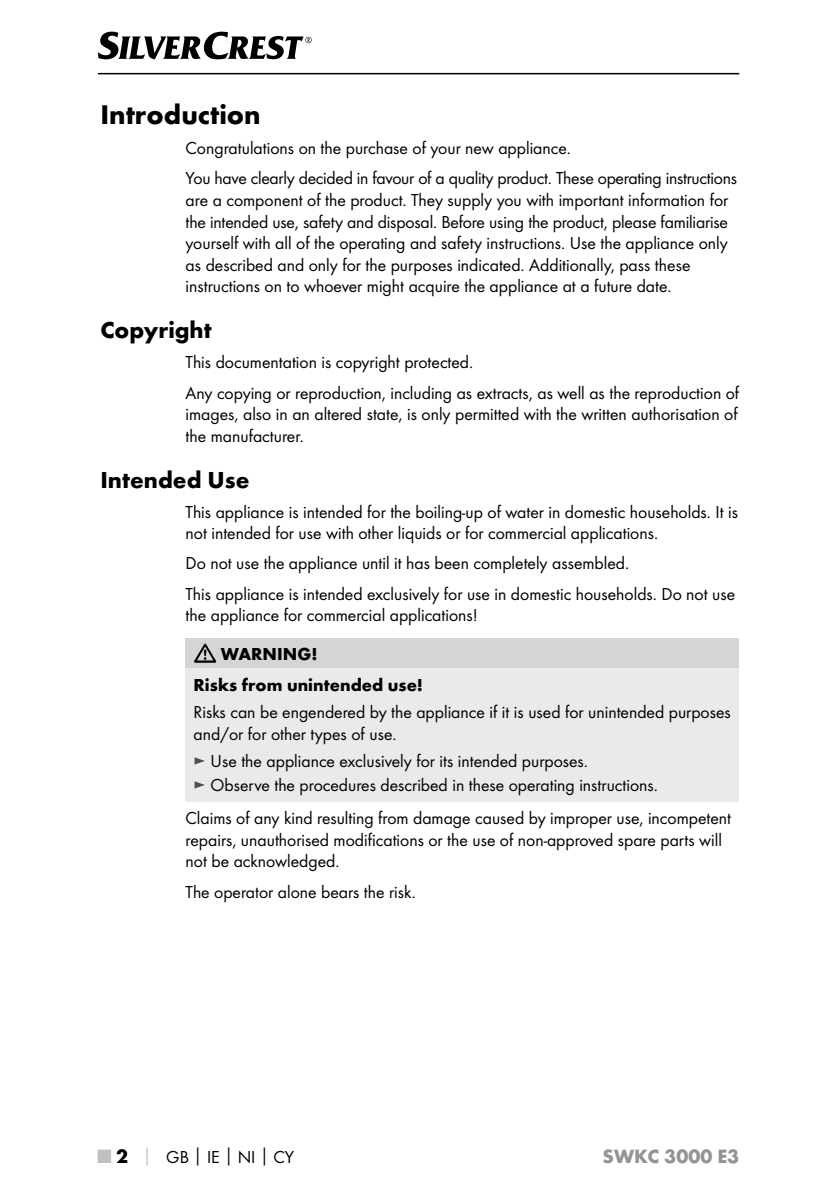
<style>
.page{position:relative;width:840px;height:1191px;background:#fff}
.page>*{position:absolute;margin:0;border:0;box-sizing:border-box;transform-origin:0 0}
.t1{font:700 28px "Futura";color:#000}
.t2{font:700 24px "Futura";color:#000}
.t3{font:700 20px "Futura";color:#949494}
.t4{font:18px/21.6px "Futura Boo";color:#000}
.t5{font:700 18px/30.2px "Futura";color:#000}
.s1{color:#4e4e4e}
.s2{font-family:"Futura";font-weight:700;font-size:20px;color:#c0c0c0}
.s3{font-family:"Futura";font-weight:700;font-size:20px}
.s4{font-family:"Futura";font-weight:700;color:#c0c0c0}
.s5{font-family:"Futura";font-weight:700}
</style>
<div class="page">
<hr style="left:98px;top:73px;width:640px;height:1px;background:#000">
<svg style="left:98px;top:32px;width:213px;height:28px"></svg>
<div style="left:185px;top:637px;width:553px;height:31px;background:#d5d5d5"></div>
<div style="left:185px;top:668px;width:553px;height:134px;background:#eaeaea"></div>
<svg style="left:194px;top:643px;width:22px;height:20px"></svg>
<h1 class="t1" style="left:100px;top:104px;width:162px">Introduction</h1>
<p class="t4" style="left:185px;top:134px;width:553px;line-height:30px">Congratulations on the purchase of your new appliance.<br>You have clearly decided in favour of a quality product. These operating instructions</p>
<p class="t4" style="left:185px;top:190px;width:544px">are a component of the product. They supply you with important information for the intended use, safety and disposal. Before using the product, please familiarise yourself with all of the operating and safety instructions. Use the appliance only as described and only for the purposes indicated. Additionally, pass these instructions on to whoever might acquire the appliance at a future date.</p>
<h2 class="t2" style="left:100px;top:321px;width:113px">Copyright</h2>
<p class="t4" style="left:185px;top:348px;width:555px;line-height:30px">This documentation is copyright protected.<br>Any copying or reproduction, including as extracts, as well as the reproduction of</p>
<p class="t4" style="left:185px;top:404px;width:553px">images, also in an altered state, is only permitted with the written authorisation of the manufacturer.</p>
<h2 class="t2" style="left:100px;top:470px;width:150px">Intended Use</h2>
<p class="t4" style="left:185px;top:502px;width:553px">This appliance is intended for the boiling-up of water in domestic households. It is not intended for use with other liquids or for commercial applications.</p>
<p class="t4" style="left:185px;top:549px;width:550px;line-height:30px">Do not use the appliance until it has been completely assembled.<br>This appliance is intended exclusively for use in domestic households. Do not use</p>
<p class="t4" style="left:185px;top:605px;width:293px">the appliance for commercial applications!</p>
<p class="t5" style="left:193px;top:641px;width:231px;text-indent:27px">WARNING!<br>Risks from unintended use!</p>
<p class="t4" style="left:193px;top:702px;width:538px">Risks can be engendered by the appliance if it is used for unintended purposes and/or for other types of use.</p>
<p class="t4" style="left:193px;top:749px;width:465px;line-height:24.4px"><span class="s1">►</span> Use the appliance exclusively for its intended purposes.<br><span class="s1">►</span> Observe the procedures described in these operating instructions.</p>
<p class="t4" style="left:185px;top:808px;width:546px">Claims of any kind resulting from damage caused by improper use, incompetent repairs, unauthorised modifications or the use of non-approved spare parts will not be acknowledged.</p>
<p class="t4" style="left:185px;top:881px;width:231px">The operator alone bears the risk.</p>
<p class="t4" style="left:98px;top:1146px;width:198px"><span class="s2">■</span> <span class="s3">2</span> <span class="s4">│</span> GB<span class="s5">│</span>IE<span class="s5">│</span>NI<span class="s5">│</span>CY</p>
<p class="t3" style="left:602px;top:1148px;width:138px">SWKC 3000 E3</p>
</div>
